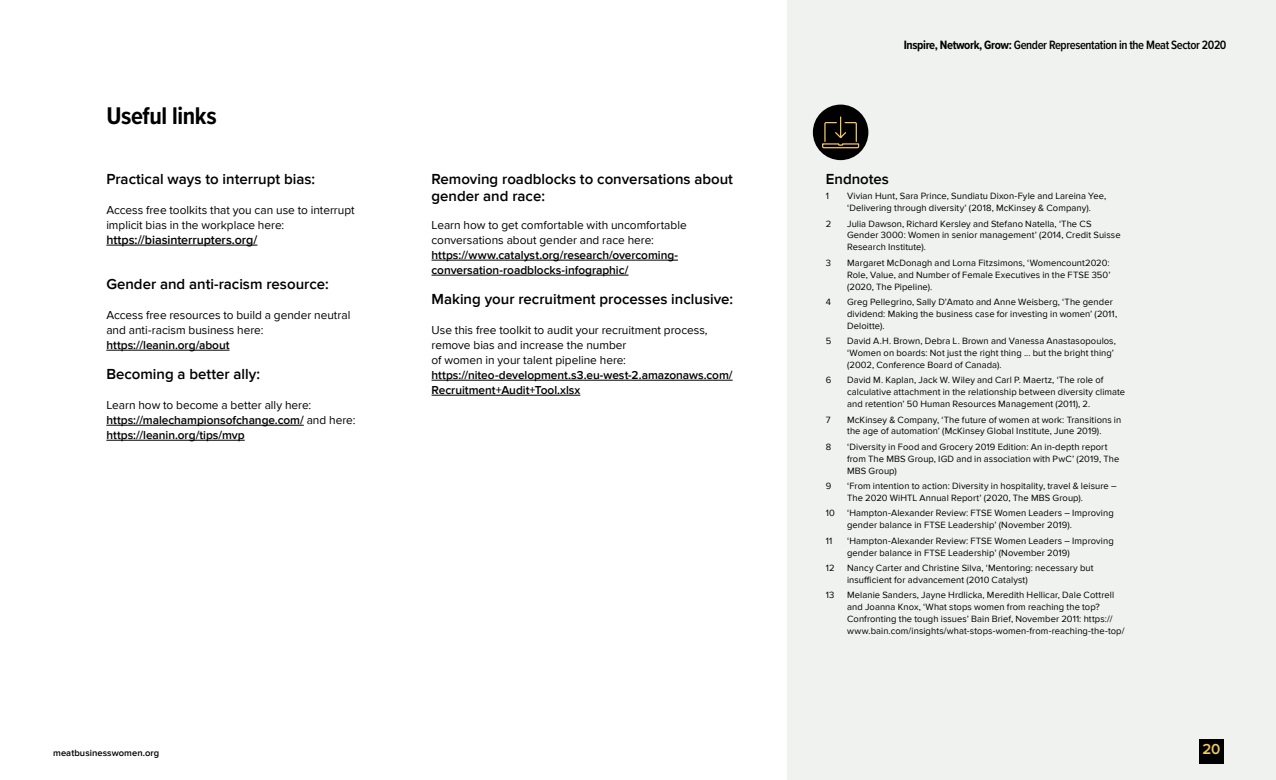
<style>
.page{position:relative;width:1276px;height:780px;background:#fff}
.page>*{position:absolute;margin:0;border:0;box-sizing:border-box;transform-origin:0 0}
.Heading_1{font:700 25px "Proxima Nova Cond";letter-spacing:-.015em;color:#000}
.Heading_3{font:600 15px/17.5px "Proxima Nova";color:#000}
.t1{font:600 15px "Proxima Nova";color:#f4c85f}
.t2{font:600 12.5px "Proxima Nova Cond";letter-spacing:-.03em;color:#000}
.BODY_TEXT{font:600 12.5px "Proxima Nova";letter-spacing:-.005em;color:#000}
.Resources{font:11.88px/15px "Proxima Nova";color:#000}
.Resources-2{font:600 11.88px/15px "Proxima Nova";letter-spacing:-.005em;color:#000}
.END_NOTEs{font:9.38px/11.9px "Proxima Nova";letter-spacing:.01em;color:#000}
.t3{font:600 9.38px "Proxima Nova";letter-spacing:.005em;color:#000}
.s1{font-weight:400}
.s2{font-weight:700}
</style>
<div class="page">
<div style="left:787px;top:0;width:489px;height:780px;background:#eff2ee"></div>
<hr style="left:106px;top:245px;width:151px;height:1px;background:#000">
<hr style="left:106px;top:350px;width:123px;height:1px;background:#000">
<hr style="left:106px;top:425px;width:198px;height:1px;background:#000">
<hr style="left:106px;top:440px;width:139px;height:1px;background:#000">
<hr style="left:431px;top:260px;width:247px;height:1px;background:#000">
<hr style="left:431px;top:275px;width:197px;height:1px;background:#000">
<hr style="left:431px;top:380px;width:301px;height:1px;background:#000">
<hr style="left:431px;top:395px;width:149px;height:1px;background:#000">
<div style="left:813px;top:105px;width:55px;height:55px;background:#000;border-radius:50%"></div>
<svg style="left:822px;top:116px;width:38px;height:33px"></svg>
<div style="left:1199px;top:739px;width:25px;height:25px;background:#000"></div>
<p class="Heading_1" style="left:106px;top:97px;width:112px">Useful links</p>
<p class="Heading_3" style="left:106px;top:170px;width:210px">Practical ways to interrupt bias:</p>
<p class="Resources" style="left:106px;top:202px;width:250px">Access free toolkits that you can use to interrupt implicit bias in the workplace here:</p>
<p class="BODY_TEXT" style="left:106px;top:232px;width:153px">https://biasinterrupters.org/</p>
<p class="Heading_3" style="left:106px;top:275px;width:224px">Gender and anti-racism resource:</p>
<p class="Resources" style="left:106px;top:307px;width:245px">Access free resources to build a gender neutral and anti-racism business here:</p>
<p class="Resources-2" style="left:106px;top:337px;width:125px">https://leanin.org/about</p>
<p class="Heading_3" style="left:106px;top:365px;width:155px">Becoming a better ally:</p>
<p class="Resources" style="left:106px;top:397px;width:206px">Learn how to become a better ally here:</p>
<p class="Resources-2" style="left:106px;top:412px;width:251px">https://malechampionsofchange.com/ <span class="s1">and here:</span></p>
<p class="Resources-2" style="left:106px;top:427px;width:140px">https://leanin.org/tips/mvp</p>
<p class="Heading_3" style="left:431px;top:170px;width:303px">Removing roadblocks to conversations about gender and race:</p>
<p class="Resources" style="left:431px;top:217px;width:257px">Learn how to get comfortable with uncomfortable conversations about gender and race here:</p>
<p class="Resources-2" style="left:431px;top:247px;width:248px">https://www.catalyst.org/research/overcoming&shy;conversation-roadblocks-infographic/</p>
<p class="Heading_3" style="left:431px;top:290px;width:303px">Making your recruitment processes inclusive:</p>
<p class="Resources" style="left:431px;top:322px;width:278px">Use this free toolkit to audit your recruitment process, remove bias and increase the number<br>of women in your talent pipeline here:</p>
<p class="Resources-2" style="left:431px;top:367px;width:303px">https://niteo-development.s3.eu-west-2.amazonaws.com/<br>Recruitment+Audit+Tool.xlsx</p>
<h3 class="t2" style="left:904px;top:35px;width:324px"><span class="s2">Inspire, Network, Grow:</span> Gender Representation in the Meat Sector 2020</h3>
<p class="Heading_3" style="left:826px;top:170px;width:65px">Endnotes</p>
<p class="END_NOTEs" style="left:826px;top:190px;width:5px">1</p>
<p class="END_NOTEs" style="left:847px;top:190px;width:261px">Vivian Hunt, Sara Prince, Sundiatu Dixon-Fyle and Lareina Yee, ‘Delivering through diversity’ (2018, McKinsey &amp; Company).</p>
<p class="END_NOTEs" style="left:826px;top:218px;width:7px">2</p>
<p class="END_NOTEs" style="left:847px;top:218px;width:275px">Julia Dawson, Richard Kersley and Stefano Natella, ‘The CS<br>Gender 3000: Women in senior management’ (2014, Credit Suisse<br>Research Institute).</p>
<p class="END_NOTEs" style="left:826px;top:257px;width:7px">3</p>
<p class="END_NOTEs" style="left:847px;top:257px;width:265px;text-align:justify">Margaret McDonagh and Lorna Fitzsimons, ‘Womencount2020:<br>Role, Value, and Number of Female Executives in the FTSE 350’ (2020, The Pipeline).</p>
<p class="END_NOTEs" style="left:826px;top:296px;width:7px">4</p>
<p class="END_NOTEs" style="left:847px;top:296px;width:271px">Greg Pellegrino, Sally D’Amato and Anne Weisberg, ‘The gender dividend: Making the business case for investing in women’ (2011,<br>Deloitte).</p>
<p class="END_NOTEs" style="left:826px;top:335px;width:7px">5</p>
<p class="END_NOTEs" style="left:847px;top:335px;width:270px">David A.H. Brown, Debra L. Brown and Vanessa Anastasopoulos, ‘Women on boards: Not just the right thing ... but the bright thing’ (2002, Conference Board of Canada).</p>
<p class="END_NOTEs" style="left:826px;top:374px;width:7px">6</p>
<p class="END_NOTEs" style="left:847px;top:374px;width:280px">David M. Kaplan, Jack W. Wiley and Carl P. Maertz, ‘The role of calculative attachment in the relationship between diversity climate and retention’ 50 Human Resources Management (2011), 2.</p>
<p class="END_NOTEs" style="left:826px;top:413px;width:6px">7</p>
<p class="END_NOTEs" style="left:847px;top:413px;width:276px">McKinsey &amp; Company, ‘The future of women at work: Transitions in the age of automation’ (McKinsey Global Institute, June 2019).</p>
<p class="END_NOTEs" style="left:826px;top:441px;width:7px">8</p>
<p class="END_NOTEs" style="left:847px;top:441px;width:274px">‘Diversity in Food and Grocery 2019 Edition: An in-depth report from The MBS Group, IGD and in association with PwC’ (2019, The<br>MBS Group)</p>
<p class="END_NOTEs" style="left:826px;top:480px;width:7px">9</p>
<p class="END_NOTEs" style="left:847px;top:480px;width:271px">‘From intention to action: Diversity in hospitality, travel &amp; leisure –<br>The 2020 WiHTL Annual Report’ (2020, The MBS Group).</p>
<p class="END_NOTEs" style="left:826px;top:507px;width:11px">10</p>
<p class="END_NOTEs" style="left:847px;top:507px;width:268px">‘Hampton-Alexander Review: FTSE Women Leaders – Improving gender balance in FTSE Leadership’ (November 2019).</p>
<p class="END_NOTEs" style="left:826px;top:534px;width:8px">11</p>
<p class="END_NOTEs" style="left:847px;top:534px;width:268px">‘Hampton-Alexander Review: FTSE Women Leaders – Improving gender balance in FTSE Leadership’ (November 2019)</p>
<p class="END_NOTEs" style="left:826px;top:562px;width:10px">12</p>
<p class="END_NOTEs" style="left:847px;top:562px;width:248px">Nancy Carter and Christine Silva, ‘Mentoring: necessary but insufficient for advancement (2010 Catalyst)</p>
<p class="END_NOTEs" style="left:826px;top:589px;width:10px">13</p>
<p class="END_NOTEs" style="left:847px;top:589px;width:279px">Melanie Sanders, Jayne Hrdlicka, Meredith Hellicar, Dale Cottrell and Joanna Knox, ‘What stops women from reaching the top?<br>Confronting the tough issues’ Bain Brief, November 2011: https:// www.bain.com/insights/what-stops-women-from-reaching-the-top/</p>
<p class="t3" style="left:53px;top:747px;width:108px">meatbusinesswomen.org</p>
<h2 class="t1" style="left:1202px;top:740px;width:19px">20</h2>
</div>
